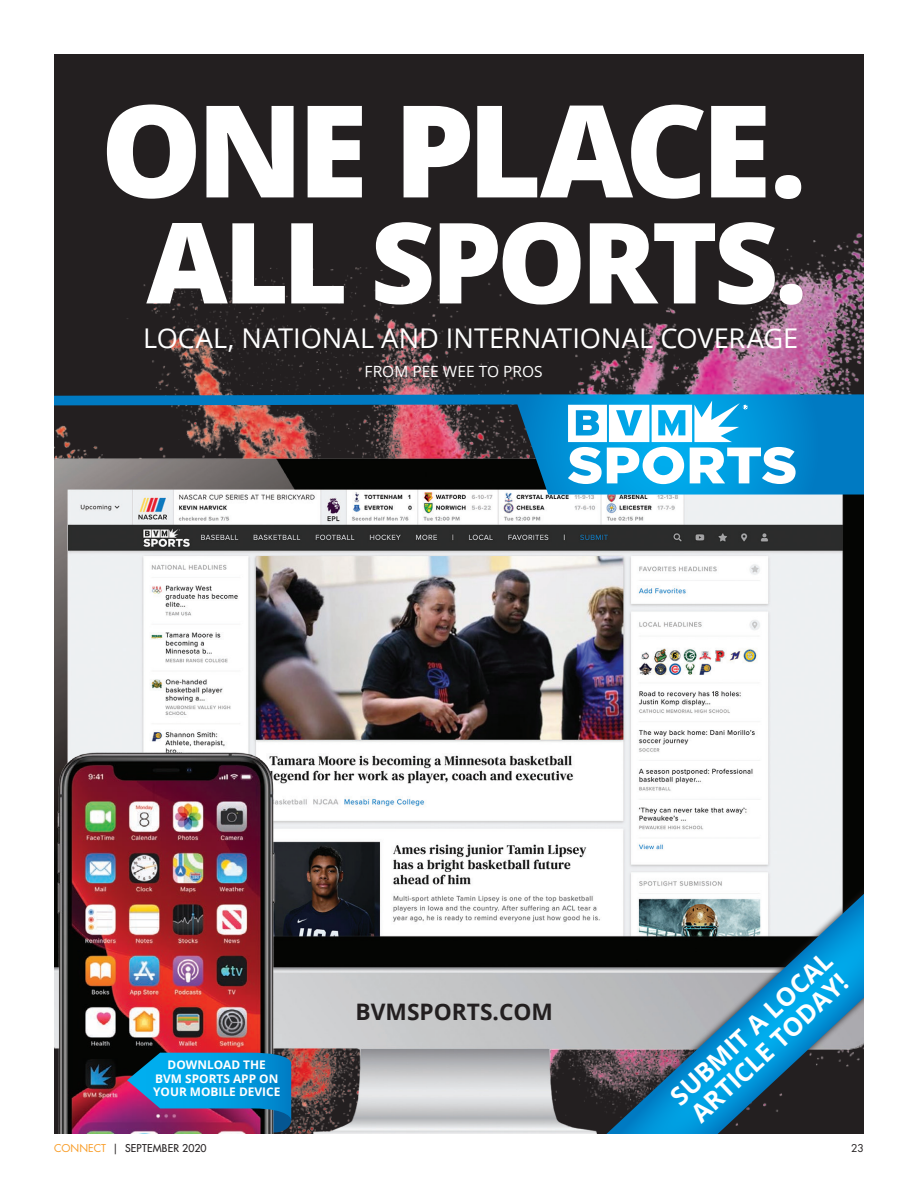
<style>
.page{position:relative;width:918px;height:1188px;background:#fff}
.page>*{position:absolute;margin:0;border:0;box-sizing:border-box;transform-origin:0 0}
.t1{font:800 128.1px "Open Sans";letter-spacing:-.05em;color:#fff}
.t2{font:800 112.2px "Open Sans";letter-spacing:-.045em;color:#fff}
.t3{font:27.15px "Open Sans";color:#fff}
.t4{font:700 25.35px/26.7px "Open Sans";color:#fff}
.t5{font:700 22.65px "Open Sans";color:#231f20}
.t6{font:15.45px "Open Sans";color:#fff}
.t7{font:700 11.85px/13.4px "Open Sans";color:#fff;text-align:center}
.t8{font:10.5px "Futura";letter-spacing:.02em;color:#231f20}
.t9{font:10.5px "Futura";color:#231f20}
.s1{color:#f89b24}
.s2{font-style:inherit}
</style>
<div class="page">
<div style="left:54px;top:54px;width:810px;height:1080px;background:#231f20"></div>
<img style="left:127px;top:233px;width:737px;height:132px">
<img style="left:54px;top:365px;width:810px;height:769px">
<div style="left:517px;top:771px;width:347px;height:363px;background:#231f20;opacity:.75"></div>
<svg style="left:606px;top:894px;width:258px;height:240px"></svg>
<svg style="left:54px;top:394px;width:810px;height:101px"></svg>
<svg style="left:568px;top:401px;width:228px;height:83px"></svg>
<img style="left:54px;top:743px;width:235px;height:391px">
<svg style="left:127px;top:1053px;width:168px;height:79px"></svg>
<h1 class="t1" style="left:100px;top:53px;width:708px">ONE PLACE.</h1>
<h2 class="t2" style="left:146px;top:177px;width:663px">ALL SPORTS.</h2>
<h3 class="t3" style="left:143px;top:319px;width:657px">LOCAL, NATIONAL AND INTERNATIONAL COVERAGE</h3>
<h3 class="t6" style="left:365px;top:361px;width:180px">FROM PEE WEE TO PROS</h3>
<p class="t7" style="left:153px;top:1058px;width:129px">DOWNLOAD THE<br>BVM SPORTS APP ON<br>YOUR MOBILE DEVICE</p>
<h3 class="t5" style="left:356px;top:996px;width:199px">BVMSPORTS.COM</h3>
<h3 class="t4" style="left:665px;top:1090px;width:212px;rotate:-43deg">SUBMIT A LOCAL<br>ARTICLE TODAY!</h3>
<p class="t8" style="left:54px;top:1142px;width:154px"><span class="s1">CONNECT</span> <span class="s2">|</span> SEPTEMBER 2020</p>
<p class="t9" style="left:851px;top:1142px;width:14px">23</p>
</div>
